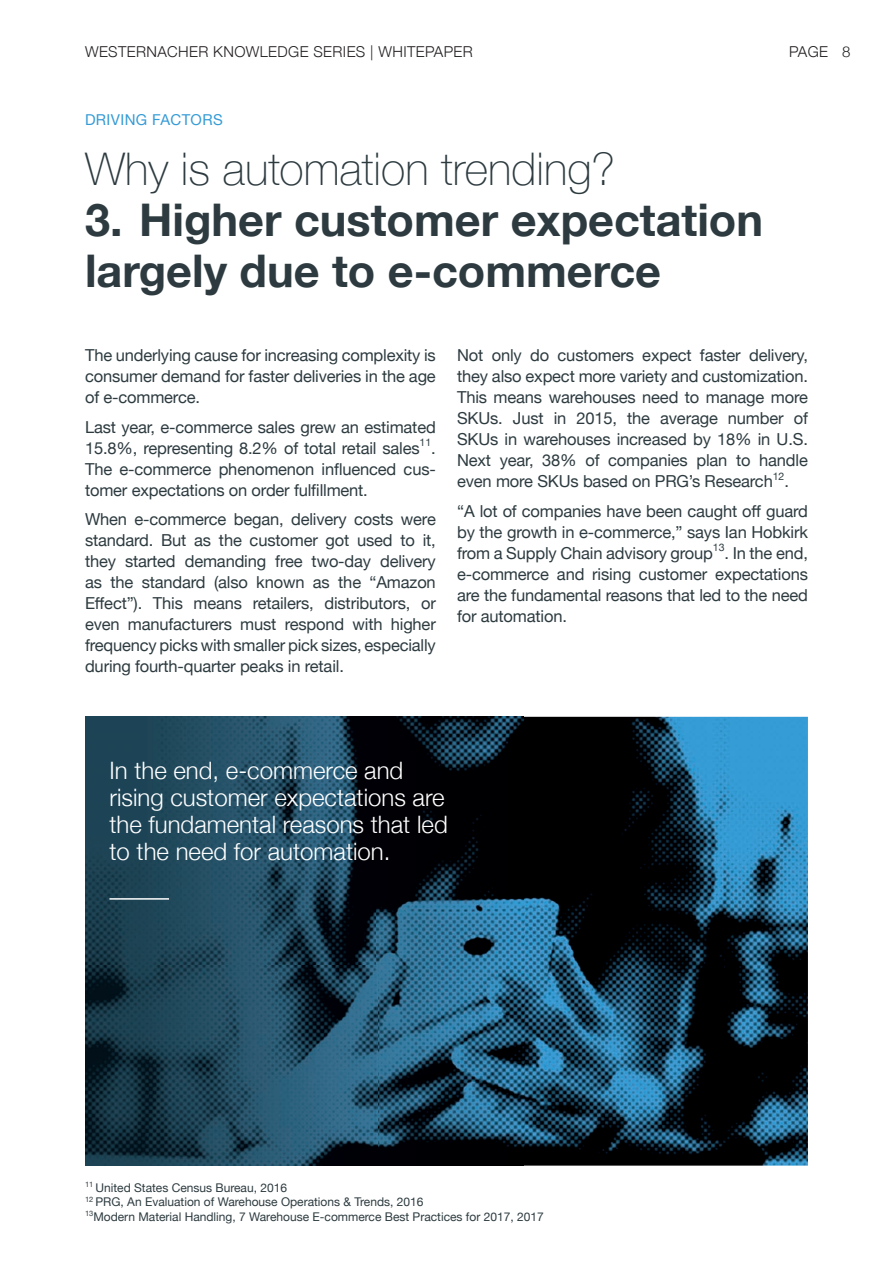
<style>
.page{position:relative;width:893px;height:1263px;background:#fff}
.page>*{position:absolute;margin:0;border:0;box-sizing:border-box;transform-origin:0 0}
.t1{font:700 45px/51px "Helvetica Neue";color:#2d3b40}
.t2{font:100 45px "Helvetica Neue";color:#2d3b40}
.t3{font:300 24px/27px "Helvetica Neue";color:#fff}
.t4{font:16.5px/21px "Helvetica Neue";letter-spacing:-.01em;color:#2d3b40;text-align:justify}
.t5{font:300 15px "Helvetica Neue";letter-spacing:.025em;color:#231f20}
.t6{font:15px "Helvetica Neue";letter-spacing:.025em;color:#359bd6}
.t7{font:12px/14.4px "Helvetica Neue";color:#2d3b40}
.t8{font:10.5px "Helvetica Neue";color:#2d3b40}
</style>
<div class="page">
<img style="left:523px;top:717px;width:285px;height:448px">
<img style="left:85px;top:717px;width:438px;height:448px">
<hr style="left:109px;top:898px;width:60px;height:2px;background:#fff">
<p class="t5" style="left:85px;top:40px;width:389px">WESTERNACHER KNOWLEDGE SERIES | WHITEPAPER</p>
<p class="t6" style="left:85px;top:109px;width:139px">DRIVING FACTORS</p>
<h1 class="t2" style="left:85px;top:134px;width:531px">Why is automation trending?</h1>
<h1 class="t1" style="left:85px;top:195px;width:680px">3. Higher customer expectation largely due to e-commerce</h1>
<p class="t5" style="left:789px;top:40px;width:63px">PAGE 8</p>
<p class="t4" style="left:85px;top:346px;width:352px">The underlying cause for increasing complexity is consumer demand for faster deliveries in the age of e-commerce.</p>
<p class="t4" style="left:85px;top:417px;width:352px">Last year, e-commerce sales grew an estimated<br>15.8%, representing 8.2% of total retail sales</p>
<p class="t8" style="left:420px;top:435px;width:13px">11</p>
<p class="t4" style="left:85px;top:438px;width:352px;text-indent:346px">.<br>The e-commerce phenomenon influenced cus&shy;tomer expectations on order fulfillment.</p>
<p class="t4" style="left:85px;top:510px;width:352px">When e-commerce began, delivery costs were standard. But as the customer got used to it, they started demanding free two-day delivery as the standard (also known as the “Amazon Effect”). This means retailers, distributors, or even manufacturers must respond with higher frequency picks with smaller pick sizes, especially during fourth-quarter peaks in retail.</p>
<p class="t4" style="left:457px;top:346px;width:352px">Not only do customers expect faster delivery, they also expect more variety and customization.<br>This means warehouses need to manage more SKUs. Just in 2015, the average number of SKUs in warehouses increased by 18% in U.S.<br>Next year, 38% of companies plan to handle even more SKUs based on PRG’s Research</p>
<p class="t8" style="left:773px;top:468px;width:13px">12</p>
<p class="t4" style="left:457px;top:467px;width:352px;line-height:29.5px;text-indent:327px">. “A lot of companies have been caught off guard</p>
<p class="t4" style="left:457px;top:522px;width:352px">by the growth in e-commerce,” says Ian Hobkirk from a Supply Chain advisory group</p>
<p class="t8" style="left:713px;top:540px;width:13px">13</p>
<p class="t4" style="left:457px;top:543px;width:352px;text-indent:267px">. In the end, e-commerce and rising customer expectations are the fundamental reasons that led to the need for automation.</p>
<h2 class="t3" style="left:109px;top:755px;width:340px">In the end, e-commerce and rising customer expectations are the fundamental reasons that led to the need for automation.</h2>
<p class="t7" style="left:85px;top:1181px;width:460px"><sup>11</sup> United States Census Bureau, 2016<br><sup>12</sup> PRG, An Evaluation of Warehouse Operations &amp; Trends, 2016<br><sup>13</sup>Modern Material Handling, 7 Warehouse E-commerce Best Practices for 2017, 2017</p>
</div>
